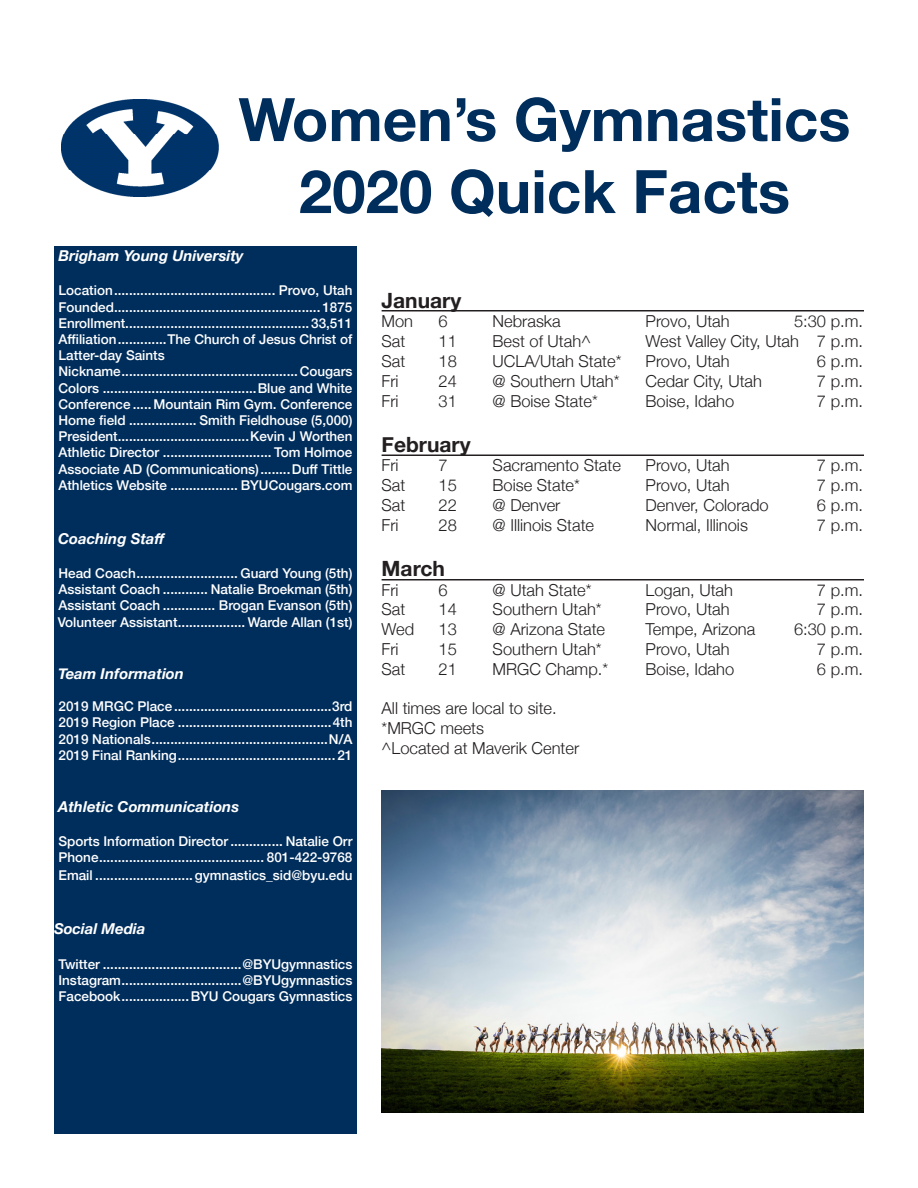
<style>
.page{position:relative;width:918px;height:1188px;background:#fff}
.page>*{position:absolute;margin:0;border:0;box-sizing:border-box;transform-origin:0 0}
.t1{font:700 60px "Helvetica Neue";color:#002e5c}
.t2{font:700 21px "Helvetica Neue";color:#231f20}
.t3{font:300 16.5px "Helvetica Neue";color:#231f20}
.t4{font:italic 700 15px "Helvetica Neue";color:#fff}
.t5{font:500 13.5px/16.2px "Helvetica Neue";color:#fff}
</style>
<div class="page">
<div style="left:54px;top:247px;width:303px;height:887px;background:#002e5c"></div>
<hr style="left:382px;top:310px;width:482px;height:2px;background:#231f20">
<hr style="left:382px;top:454px;width:482px;height:2px;background:#231f20">
<hr style="left:382px;top:579px;width:482px;height:1px;background:#231f20">
<img style="left:61px;top:99px;width:157px;height:97px">
<img style="left:382px;top:790px;width:482px;height:322px">
<p class="t1" style="left:239px;top:73px;width:613px">Women’s Gymnastics</p>
<p class="t1" style="left:299px;top:145px;width:493px">2020 Quick Facts</p>
<p class="t4" style="left:58px;top:244px;width:187px">Brigham Young University</p>
<p class="t5" style="left:58px;top:281px;width:296px">Location........................................... Provo, Utah</p>
<p class="t5" style="left:58px;top:298px;width:296px">Founded....................................................... 1875</p>
<p class="t5" style="left:58px;top:314px;width:296px">Enrollment................................................. 33,511</p>
<p class="t5" style="left:58px;top:330px;width:296px">Affiliation.............The Church of Jesus Christ of<br>Latter-day Saints</p>
<p class="t5" style="left:58px;top:362px;width:296px">Nickname...............................................Cougars</p>
<p class="t5" style="left:58px;top:379px;width:296px">Colors .........................................Blue and White</p>
<p class="t5" style="left:58px;top:395px;width:296px">Conference .....Mountain Rim Gym. Conference</p>
<p class="t5" style="left:58px;top:411px;width:296px">Home field .................. Smith Fieldhouse (5,000)</p>
<p class="t5" style="left:58px;top:427px;width:296px">President...................................Kevin J Worthen</p>
<p class="t5" style="left:58px;top:443px;width:296px">Athletic Director ............................. Tom Holmoe</p>
<p class="t5" style="left:58px;top:460px;width:296px">Associate AD (Communications)........Duff Tittle</p>
<p class="t5" style="left:58px;top:476px;width:296px">Athletics Website .................. BYUCougars.com</p>
<p class="t4" style="left:58px;top:527px;width:109px">Coaching Staff</p>
<p class="t5" style="left:58px;top:564px;width:296px">Head Coach........................... Guard Young (5th)</p>
<p class="t5" style="left:58px;top:580px;width:296px">Assistant Coach ............ Natalie Broekman (5th)</p>
<p class="t5" style="left:58px;top:596px;width:296px">Assistant Coach .............. Brogan Evanson (5th)</p>
<p class="t5" style="left:58px;top:613px;width:296px">Volunteer Assistant.................. Warde Allan (1st)</p>
<p class="t4" style="left:58px;top:662px;width:127px">Team Information</p>
<p class="t5" style="left:58px;top:697px;width:296px">2019 MRGC Place..........................................3rd</p>
<p class="t5" style="left:58px;top:713px;width:296px">2019 Region Place .........................................4th</p>
<p class="t5" style="left:58px;top:730px;width:296px">2019 Nationals...............................................N/A</p>
<p class="t5" style="left:58px;top:746px;width:296px">2019 Final Ranking.......................................... 21</p>
<p class="t4" style="left:58px;top:795px;width:183px">Athletic Communications</p>
<p class="t5" style="left:58px;top:832px;width:296px">Sports Information Director .............. Natalie Orr</p>
<p class="t5" style="left:58px;top:848px;width:296px">Phone............................................ 801-422-9768</p>
<p class="t5" style="left:58px;top:866px;width:296px">Email .......................... gymnastics_sid@byu.edu</p>
<p class="t4" style="left:54px;top:917px;width:93px">Social Media</p>
<p class="t5" style="left:58px;top:955px;width:296px">Twitter .....................................@BYUgymnastics</p>
<p class="t5" style="left:58px;top:971px;width:296px">Instagram................................@BYUgymnastics</p>
<p class="t5" style="left:58px;top:987px;width:296px">Facebook..................BYU Cougars Gymnastics</p>
<p class="t2" style="left:382px;top:284px;width:81px">January</p>
<p class="t3" style="left:382px;top:308px;width:33px">Mon</p>
<p class="t3" style="left:439px;top:308px;width:11px">6</p>
<p class="t3" style="left:493px;top:308px;width:70px">Nebraska</p>
<p class="t3" style="left:646px;top:308px;width:86px">Provo, Utah</p>
<p class="t3" style="left:794px;top:308px;width:71px">5:30 p.m.</p>
<p class="t3" style="left:382px;top:328px;width:25px">Sat</p>
<p class="t3" style="left:439px;top:328px;width:20px">11</p>
<p class="t3" style="left:493px;top:328px;width:100px">Best of Utah^</p>
<p class="t3" style="left:646px;top:328px;width:219px">West Valley City, Utah 7 p.m.</p>
<p class="t3" style="left:382px;top:348px;width:25px">Sat</p>
<p class="t3" style="left:439px;top:348px;width:20px">18</p>
<p class="t3" style="left:493px;top:348px;width:130px">UCLA/Utah State*</p>
<p class="t3" style="left:646px;top:348px;width:86px">Provo, Utah</p>
<p class="t3" style="left:817px;top:348px;width:48px">6 p.m.</p>
<p class="t3" style="left:382px;top:368px;width:19px">Fri</p>
<p class="t3" style="left:439px;top:368px;width:20px">24</p>
<p class="t3" style="left:493px;top:368px;width:128px">@ Southern Utah*</p>
<p class="t3" style="left:646px;top:368px;width:118px">Cedar City, Utah</p>
<p class="t3" style="left:817px;top:368px;width:48px">7 p.m.</p>
<p class="t3" style="left:382px;top:387px;width:19px">Fri</p>
<p class="t3" style="left:439px;top:387px;width:20px">31</p>
<p class="t3" style="left:493px;top:387px;width:107px">@ Boise State*</p>
<p class="t3" style="left:646px;top:387px;width:90px">Boise, Idaho</p>
<p class="t3" style="left:817px;top:387px;width:48px">7 p.m.</p>
<p class="t2" style="left:382px;top:428px;width:91px">February</p>
<p class="t3" style="left:382px;top:452px;width:19px">Fri</p>
<p class="t3" style="left:439px;top:452px;width:11px">7</p>
<p class="t3" style="left:493px;top:452px;width:130px">Sacramento State</p>
<p class="t3" style="left:646px;top:452px;width:86px">Provo, Utah</p>
<p class="t3" style="left:817px;top:452px;width:48px">7 p.m.</p>
<p class="t3" style="left:382px;top:472px;width:25px">Sat</p>
<p class="t3" style="left:439px;top:472px;width:20px">15</p>
<p class="t3" style="left:493px;top:472px;width:89px">Boise State*</p>
<p class="t3" style="left:646px;top:472px;width:86px">Provo, Utah</p>
<p class="t3" style="left:817px;top:472px;width:48px">7 p.m.</p>
<p class="t3" style="left:382px;top:492px;width:25px">Sat</p>
<p class="t3" style="left:439px;top:492px;width:20px">22</p>
<p class="t3" style="left:493px;top:492px;width:69px">@ Denver</p>
<p class="t3" style="left:646px;top:492px;width:125px">Denver, Colorado</p>
<p class="t3" style="left:817px;top:492px;width:48px">6 p.m.</p>
<p class="t3" style="left:382px;top:512px;width:19px">Fri</p>
<p class="t3" style="left:439px;top:512px;width:20px">28</p>
<p class="t3" style="left:493px;top:512px;width:103px">@ Illinois State</p>
<p class="t3" style="left:646px;top:512px;width:104px">Normal, Illinois</p>
<p class="t3" style="left:817px;top:512px;width:48px">7 p.m.</p>
<p class="t2" style="left:382px;top:552px;width:65px">March</p>
<p class="t3" style="left:382px;top:576px;width:19px">Fri</p>
<p class="t3" style="left:439px;top:576px;width:11px">6</p>
<p class="t3" style="left:493px;top:576px;width:101px">@ Utah State*</p>
<p class="t3" style="left:646px;top:576px;width:89px">Logan, Utah</p>
<p class="t3" style="left:817px;top:576px;width:48px">7 p.m.</p>
<p class="t3" style="left:382px;top:596px;width:25px">Sat</p>
<p class="t3" style="left:439px;top:596px;width:20px">14</p>
<p class="t3" style="left:493px;top:596px;width:111px">Southern Utah*</p>
<p class="t3" style="left:646px;top:596px;width:86px">Provo, Utah</p>
<p class="t3" style="left:817px;top:596px;width:48px">7 p.m.</p>
<p class="t3" style="left:382px;top:616px;width:34px">Wed</p>
<p class="t3" style="left:439px;top:616px;width:20px">13</p>
<p class="t3" style="left:493px;top:616px;width:114px">@ Arizona State</p>
<p class="t3" style="left:646px;top:616px;width:111px">Tempe, Arizona</p>
<p class="t3" style="left:794px;top:616px;width:71px">6:30 p.m.</p>
<p class="t3" style="left:382px;top:636px;width:19px">Fri</p>
<p class="t3" style="left:439px;top:636px;width:20px">15</p>
<p class="t3" style="left:493px;top:636px;width:111px">Southern Utah*</p>
<p class="t3" style="left:646px;top:636px;width:86px">Provo, Utah</p>
<p class="t3" style="left:817px;top:636px;width:48px">7 p.m.</p>
<p class="t3" style="left:382px;top:656px;width:25px">Sat</p>
<p class="t3" style="left:439px;top:656px;width:20px">21</p>
<p class="t3" style="left:493px;top:656px;width:117px">MRGC Champ.*</p>
<p class="t3" style="left:646px;top:656px;width:90px">Boise, Idaho</p>
<p class="t3" style="left:817px;top:656px;width:48px">6 p.m.</p>
<p class="t3" style="left:382px;top:695px;width:177px">All times are local to site.</p>
<p class="t3" style="left:382px;top:715px;width:104px">*MRGC meets</p>
<p class="t3" style="left:382px;top:735px;width:199px">^Located at Maverik Center</p>
</div>
